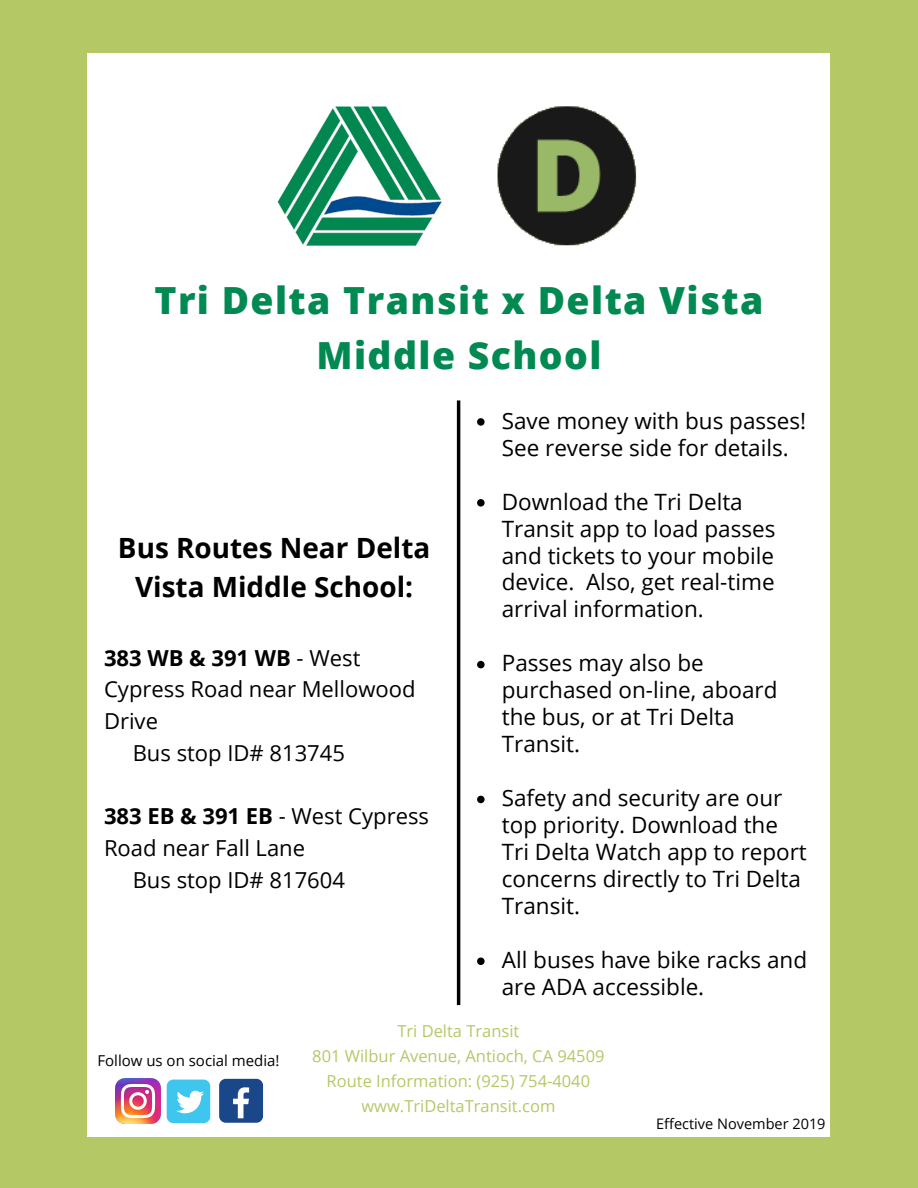
<style>
.page{position:relative;width:918px;height:1188px;background:#b5c866}
.page>*{position:absolute;margin:0;border:0;box-sizing:border-box;transform-origin:0 0}
.t1{font:800 37.35px/55.2px "Open Sans";letter-spacing:.04em;color:#008a52;text-align:center}
.t2{font:700 27.9px/39.6px "Open Sans";color:#000;text-align:center}
.t3{font:22.5px/27px "Open Sans";color:#000}
.t4{font:22.05px "Open Sans";color:#000}
.t5{font:700 22.05px "Open Sans";color:#000}
.t6{font:16.5px/24.8px "Open Sans";color:#b5c866;text-align:center}
.t7{font:15px "Open Sans";color:#000}
.t8{font:14.55px "Open Sans";color:#000}
.s1{font-weight:400}
.s2{font-weight:700}
</style>
<div class="page">
<div style="left:88px;top:53px;width:741px;height:1084px;background:#fff"></div>
<img style="left:277px;top:106px;width:165px;height:140px">
<hr style="left:457px;top:400px;width:3px;height:605px;background:#000">
<img style="left:116px;top:1079px;width:45px;height:45px">
<div style="left:167px;top:1080px;width:43px;height:43px;background:#3fc6ee;border-radius:7px"></div>
<svg style="left:176px;top:1091px;width:28px;height:22px"></svg>
<div style="left:219px;top:1079px;width:44px;height:44px;background:#1a4789;border-radius:7px"></div>
<svg style="left:233px;top:1087px;width:16px;height:31px"></svg>
<img style="left:497px;top:106px;width:140px;height:140px">
<svg style="left:477px;top:418px;width:8px;height:8px"></svg>
<svg style="left:477px;top:499px;width:8px;height:8px"></svg>
<svg style="left:477px;top:661px;width:8px;height:7px"></svg>
<svg style="left:477px;top:796px;width:8px;height:7px"></svg>
<svg style="left:477px;top:958px;width:8px;height:7px"></svg>
<h1 class="t1" style="left:154px;top:272px;width:610px">Tri Delta Transit x Delta Vista<br>Middle School</h1>
<p class="t2" style="left:118px;top:527px;width:314px">Bus Routes Near Delta<br>Vista Middle School:</p>
<p class="t5" style="left:104px;top:642px;width:258px">383 WB &amp; 391 WB <span class="s1">- West</span></p>
<p class="t4" style="left:104px;top:674px;width:313px">Cypress Road near Mellowood</p>
<p class="t4" style="left:104px;top:706px;width:55px">Drive</p>
<p class="t4" style="left:133px;top:737px;width:214px">Bus stop ID# 813745</p>
<p class="t4" style="left:104px;top:801px;width:327px"><span class="s2">383 EB &amp; 391 EB</span> - West Cypress</p>
<p class="t4" style="left:104px;top:832px;width:203px">Road near Fall Lane</p>
<p class="t4" style="left:133px;top:864px;width:214px">Bus stop ID# 817604</p>
<p class="t3" style="left:502px;top:406px;width:306px">Save money with bus passes!<br>See reverse side for details.</p>
<p class="t3" style="left:502px;top:487px;width:275px">Download the Tri Delta<br>Transit app to load passes and tickets to your mobile device. Also, get real-time arrival information.</p>
<p class="t3" style="left:502px;top:649px;width:277px">Passes may also be purchased on-line, aboard the bus, or at Tri Delta<br>Transit.</p>
<p class="t3" style="left:502px;top:784px;width:307px">Safety and security are our top priority. Download the<br>Tri Delta Watch app to report concerns directly to Tri Delta<br>Transit.</p>
<p class="t3" style="left:502px;top:946px;width:307px">All buses have bike racks and are ADA accessible.</p>
<p class="t7" style="left:97px;top:1050px;width:184px">Follow us on social media!</p>
<p class="t6" style="left:312px;top:1019px;width:294px">Tri Delta Transit<br>801 Wilbur Avenue, Antioch, CA 94509<br>Route Information: (925) 754-4040 www.TriDeltaTransit.com</p>
<p class="t8" style="left:656px;top:1114px;width:171px">Effective November 2019</p>
</div>
